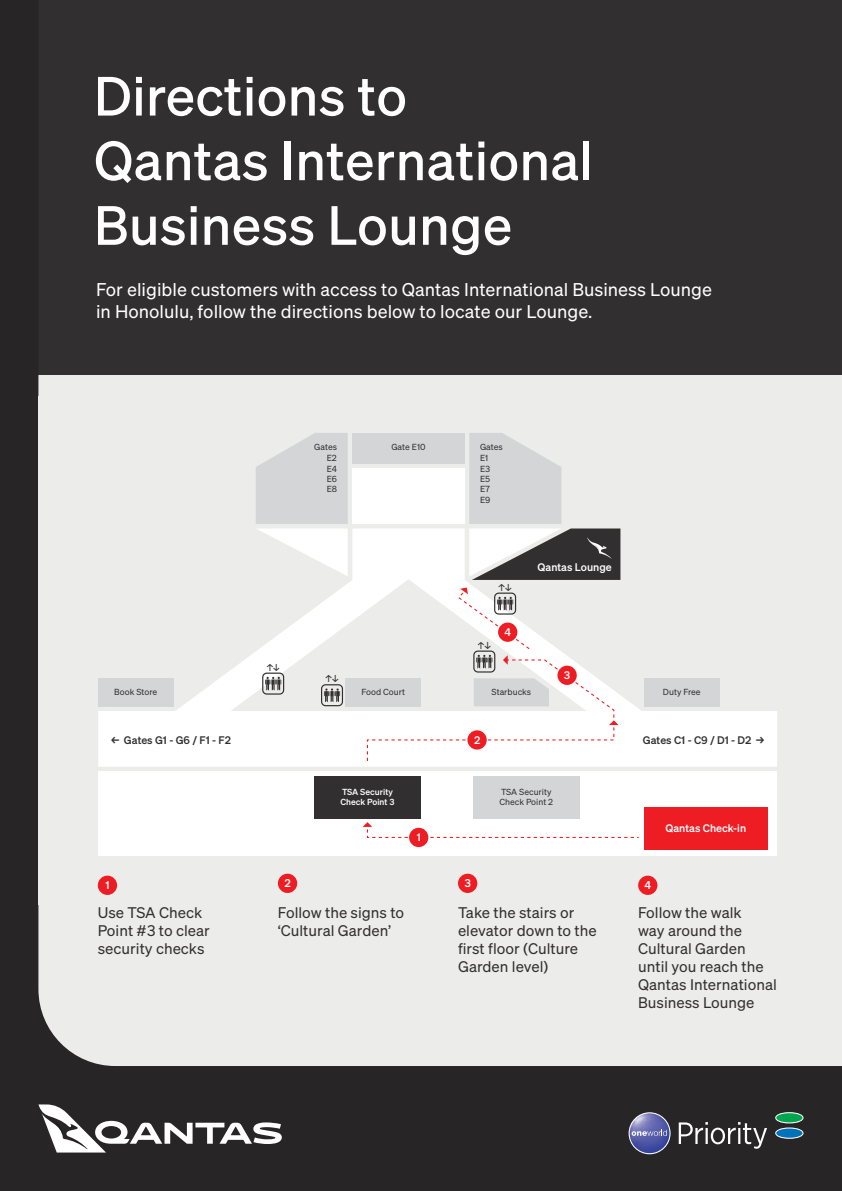
<style>
.page{position:relative;width:842px;height:1191px;background:#312f30}
.page>*{position:absolute;margin:0;border:0;box-sizing:border-box;transform-origin:0 0}
.Heading_1{font:500 53.8px/64.6px "Qantas Sans";color:#fff}
.Body{font:18px/21.6px "Qantas Sans";color:#fff}
.Body-2{font:15px/18px "Qantas Sans";color:#312f30}
.Body-3{font:700 11px "Qantas Sans";color:#fff}
.t1{font:700 10.8px "Qantas Sans";color:#312f30}
.t2{font:700 10.8px "Qantas Sans";color:#fff}
.t3{font:9.8px "Qantas Sans";color:#312f30}
.t4{font:8.6px/10.4px "Qantas Sans";color:#312f30}
.t5{font:700 8.6px/10.4px "Qantas Sans";color:#fff}
</style>
<div class="page">
<div style="left:38px;top:375px;width:804px;height:691px;background:#ececea"></div>
<div style="left:98px;top:771px;width:679px;height:84px;background:#fff"></div>
<div style="left:352px;top:468px;width:113px;height:56px;background:#fff"></div>
<div style="left:352px;top:433px;width:113px;height:30px;background:#d4d5d7"></div>
<svg style="left:98px;top:528px;width:679px;height:238px"></svg>
<svg style="left:256px;top:433px;width:92px;height:143px"></svg>
<div style="left:98px;top:678px;width:75px;height:28px;background:#d4d5d7"></div>
<div style="left:644px;top:678px;width:75px;height:28px;background:#d4d5d7"></div>
<div style="left:346px;top:678px;width:75px;height:28px;background:#d4d5d7"></div>
<div style="left:314px;top:775px;width:107px;height:43px;background:#312f30"></div>
<div style="left:473px;top:775px;width:107px;height:43px;background:#d4d5d7"></div>
<div style="left:321px;top:684px;width:22px;height:22px;border:1px solid #312f30;border-radius:4px"></div>
<svg style="left:324px;top:688px;width:16px;height:14px"></svg>
<div style="left:262px;top:672px;width:22px;height:22px;border:1px solid #312f30;border-radius:4px"></div>
<svg style="left:265px;top:677px;width:16px;height:13px"></svg>
<div style="left:644px;top:807px;width:123px;height:43px;background:#ee1d23"></div>
<svg style="left:469px;top:433px;width:151px;height:147px"></svg>
<svg style="left:363px;top:822px;width:276px;height:16px"></svg>
<svg style="left:366px;top:587px;width:253px;height:175px"></svg>
<div style="left:409px;top:828px;width:19px;height:19px;background:#ee1d23;border-radius:50%"></div>
<div style="left:467px;top:730px;width:20px;height:19px;background:#ee1d23;border-radius:50%"></div>
<div style="left:557px;top:665px;width:20px;height:20px;background:#ee1d23;border-radius:50%"></div>
<div style="left:498px;top:622px;width:19px;height:20px;background:#ee1d23;border-radius:50%"></div>
<svg style="left:38px;top:1104px;width:244px;height:48px"></svg>
<svg style="left:775px;top:1127px;width:28px;height:11px"></svg>
<div style="left:776px;top:1128px;width:26px;height:9px;background:#0072bc;border-radius:50%"></div>
<svg style="left:775px;top:1112px;width:28px;height:11px"></svg>
<div style="left:776px;top:1113px;width:26px;height:9px;background:#00a54f;border-radius:50%"></div>
<svg style="left:679px;top:1122px;width:88px;height:26px"></svg>
<svg style="left:629px;top:1112px;width:42px;height:42px"></svg>
<div style="left:98px;top:875px;width:19px;height:20px;background:#ee1d23;border-radius:50%"></div>
<div style="left:278px;top:873px;width:19px;height:20px;background:#ee1d23;border-radius:50%"></div>
<div style="left:458px;top:873px;width:19px;height:20px;background:#ee1d23;border-radius:50%"></div>
<div style="left:638px;top:875px;width:19px;height:20px;background:#ee1d23;border-radius:50%"></div>
<p class="Heading_1" style="left:94px;top:63px;width:501px">Directions to<br>Qantas International<br>Business Lounge</p>
<p class="Body" style="left:96px;top:278px;width:617px">For eligible customers with access to Qantas International Business Lounge in Honolulu, follow the directions below to locate our Lounge.</p>
<p class="t4" style="left:314px;top:441px;width:24px;line-height:11.4px;text-align:right">Gates<br>E2</p>
<p class="t4" style="left:327px;top:463px;width:12px;text-align:justify">E4<br>E6<br>E8</p>
<p class="t3" style="left:267px;top:661px;width:15px">↑↓</p>
<p class="t3" style="left:325px;top:673px;width:15px">↑↓</p>
<p class="t4" style="left:391px;top:441px;width:36px">Gate E10</p>
<p class="t4" style="left:480px;top:441px;width:24px;line-height:11.4px">Gates<br>E1</p>
<p class="t4" style="left:480px;top:463px;width:12px;text-align:justify">E3<br>E5<br>E7<br>E9</p>
<p class="t3" style="left:499px;top:581px;width:15px">↑↓</p>
<p class="t3" style="left:478px;top:639px;width:15px">↑↓</p>
<p class="t2" style="left:504px;top:625px;width:8px">4</p>
<p class="t2" style="left:538px;top:560px;width:76px">Qantas Lounge</p>
<p class="t2" style="left:564px;top:668px;width:8px">3</p>
<p class="t4" style="left:114px;top:686px;width:45px">Book Store</p>
<p class="t4" style="left:361px;top:686px;width:45px">Food Court</p>
<p class="t1" style="left:111px;top:733px;width:122px">← Gates G1 - G6 / F1 - F2</p>
<p class="t2" style="left:474px;top:733px;width:8px">2</p>
<p class="t4" style="left:491px;top:686px;width:41px">Starbucks</p>
<p class="t4" style="left:663px;top:686px;width:39px">Duty Free</p>
<p class="t1" style="left:643px;top:733px;width:123px">Gates C1 - C9 / D1 - D2 →</p>
<p class="t5" style="left:340px;top:786px;width:56px">TSA Security<br>Check Point 3</p>
<p class="t4" style="left:499px;top:786px;width:55px">TSA Security<br>Check Point 2</p>
<p class="t2" style="left:417px;top:830px;width:6px">1</p>
<p class="t2" style="left:665px;top:821px;width:82px">Qantas Check-in</p>
<p class="Body-3" style="left:105px;top:878px;width:6px">1</p>
<p class="Body-3" style="left:284px;top:876px;width:8px">2</p>
<p class="Body-3" style="left:464px;top:876px;width:8px">3</p>
<p class="Body-3" style="left:644px;top:878px;width:8px">4</p>
<p class="Body-2" style="left:98px;top:903px;width:114px">Use TSA Check<br>Point #3 to clear security checks</p>
<p class="Body-2" style="left:278px;top:903px;width:128px">Follow the signs to ‘Cultural Garden’</p>
<p class="Body-2" style="left:458px;top:903px;width:140px">Take the stairs or elevator down to the first floor (Culture<br>Garden level)</p>
<p class="Body-2" style="left:638px;top:903px;width:140px">Follow the walk<br>way around the<br>Cultural Garden until you reach the<br>Qantas International<br>Business Lounge</p>
</div>
